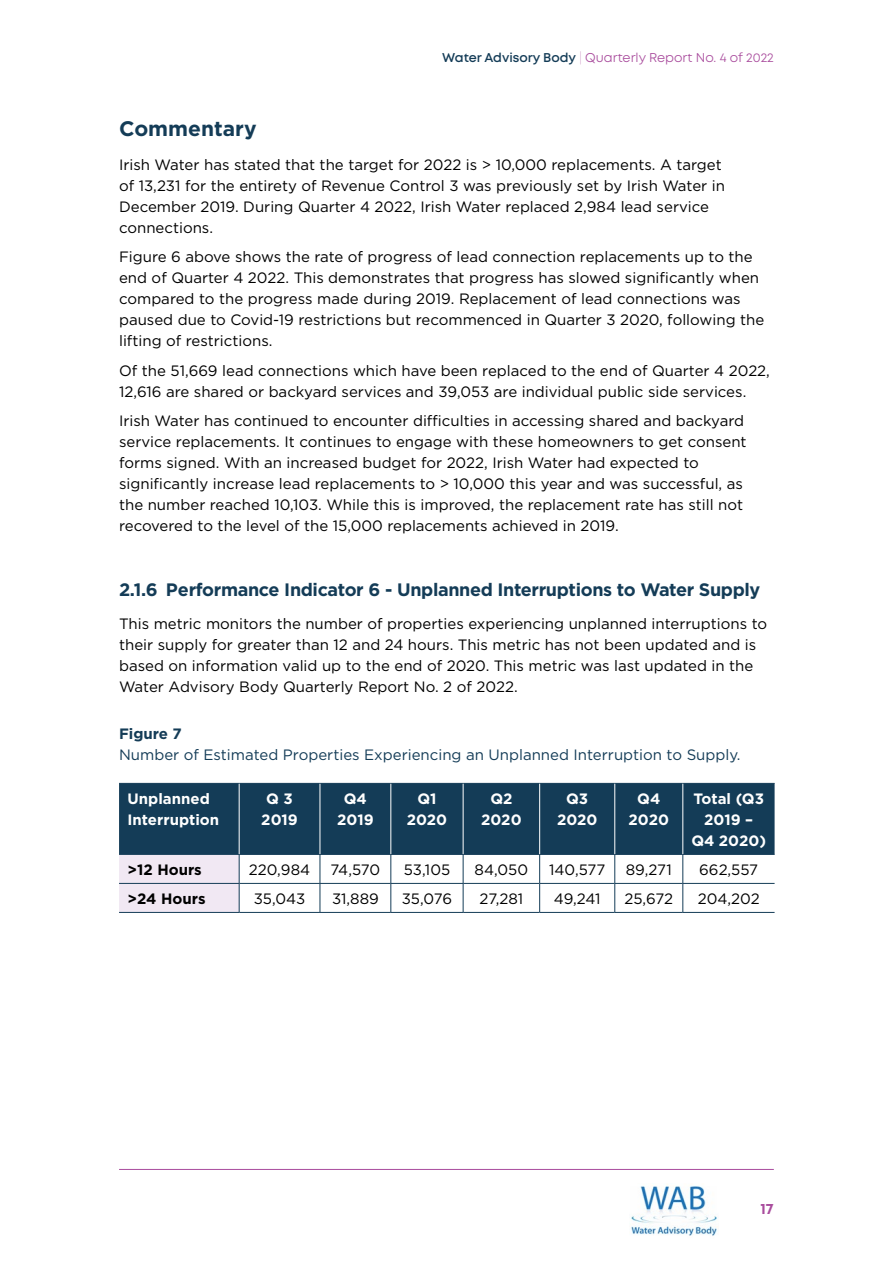
<style>
.page{position:relative;width:893px;height:1263px;background:#fff}
.page>*{position:absolute;margin:0;border:0;box-sizing:border-box;transform-origin:0 0}
.WAB_Heading_2{font:700 21px "Gotham";color:#143c57}
.WAB_heading_3{font:700 18px "Gotham";letter-spacing:-.02em;color:#143c57}
.WAB_body{font:15px/21px "Gotham";color:#000}
.WAB_Heading_2-2{font:15px/21px "Gotham";color:#143c57}
.WAB_body-2{font:700 15px/21px "Gotham";color:#fff;text-align:center}
.WAB_body-3{font:700 15px "Gotham";color:#000}
.t1{font:700 15px "Mont";color:#a94c9d}
.t2{font:12.75px "Mont";color:#a94c9d}
.s1{font-weight:600;color:#143c57}
.s2{font-weight:100}
.s3{font-weight:700}
</style>
<div class="page">
<hr style="left:119px;top:1169px;width:655px;height:1px;background:#a94c9d">
<img style="left:631px;top:1184px;width:87px;height:52px">
<div style="left:119px;top:784px;width:656px;height:70px;background:#143c57"></div>
<hr style="left:119px;top:783px;width:120px;height:1px;background:#143c57">
<hr style="left:239px;top:783px;width:81px;height:1px;background:#143c57">
<hr style="left:320px;top:783px;width:71px;height:1px;background:#143c57">
<hr style="left:391px;top:783px;width:72px;height:1px;background:#143c57">
<hr style="left:463px;top:783px;width:77px;height:1px;background:#143c57">
<hr style="left:540px;top:783px;width:75px;height:1px;background:#143c57">
<hr style="left:615px;top:783px;width:68px;height:1px;background:#143c57">
<hr style="left:683px;top:783px;width:92px;height:1px;background:#143c57">
<hr style="left:239px;top:854px;width:81px;height:1px;background:#143c57">
<hr style="left:320px;top:854px;width:71px;height:1px;background:#143c57">
<hr style="left:391px;top:854px;width:72px;height:1px;background:#143c57">
<hr style="left:463px;top:854px;width:77px;height:1px;background:#143c57">
<hr style="left:540px;top:854px;width:75px;height:1px;background:#143c57">
<hr style="left:615px;top:854px;width:68px;height:1px;background:#143c57">
<hr style="left:683px;top:854px;width:92px;height:1px;background:#143c57">
<hr style="left:239px;top:883px;width:81px;height:1px;background:#143c57">
<svg style="left:119px;top:854px;width:121px;height:58px;background:#e7e0ec"></svg>
<hr style="left:320px;top:883px;width:71px;height:1px;background:#143c57">
<svg style="left:320px;top:855px;width:1px;height:57px"></svg>
<hr style="left:391px;top:883px;width:72px;height:1px;background:#143c57">
<svg style="left:390px;top:855px;width:1px;height:57px"></svg>
<hr style="left:463px;top:883px;width:77px;height:1px;background:#143c57">
<svg style="left:463px;top:855px;width:1px;height:57px"></svg>
<hr style="left:540px;top:883px;width:75px;height:1px;background:#143c57">
<svg style="left:539px;top:855px;width:1px;height:57px"></svg>
<hr style="left:615px;top:883px;width:68px;height:1px;background:#143c57">
<svg style="left:614px;top:855px;width:1px;height:57px"></svg>
<hr style="left:683px;top:883px;width:92px;height:1px;background:#143c57">
<svg style="left:682px;top:855px;width:1px;height:57px"></svg>
<hr style="left:119px;top:912px;width:120px;height:1px;background:#143c57">
<hr style="left:239px;top:912px;width:81px;height:1px;background:#143c57">
<hr style="left:320px;top:912px;width:71px;height:1px;background:#143c57">
<hr style="left:391px;top:912px;width:72px;height:1px;background:#143c57">
<hr style="left:463px;top:912px;width:77px;height:1px;background:#143c57">
<hr style="left:540px;top:912px;width:75px;height:1px;background:#143c57">
<hr style="left:615px;top:912px;width:68px;height:1px;background:#143c57">
<hr style="left:683px;top:912px;width:92px;height:1px;background:#143c57">
<hr style="left:239px;top:784px;width:1px;height:70px;background:#fff">
<hr style="left:320px;top:784px;width:1px;height:70px;background:#fff">
<hr style="left:390px;top:784px;width:1px;height:70px;background:#fff">
<hr style="left:463px;top:784px;width:1px;height:70px;background:#fff">
<hr style="left:539px;top:784px;width:1px;height:70px;background:#fff">
<hr style="left:614px;top:784px;width:1px;height:70px;background:#fff">
<hr style="left:682px;top:784px;width:1px;height:70px;background:#fff">
<p class="t2" style="left:442px;top:49px;width:333px"><span class="s1">Water Advisory Body</span> <span class="s2">|</span> Quarterly Report No. 4 of 2022</p>
<p class="WAB_Heading_2" style="left:119px;top:114px;width:139px">Commentary</p>
<p class="WAB_body" style="left:119px;top:153px;width:607px">Irish Water has stated that the target for 2022 is &gt; 10,000 replacements. A target of 13,231 for the entirety of Revenue Control 3 was previously set by Irish Water in December 2019. During Quarter 4 2022, Irish Water replaced 2,984 lead service connections.</p>
<p class="WAB_body" style="left:119px;top:246px;width:647px">Figure 6 above shows the rate of progress of lead connection replacements up to the end of Quarter 4 2022. This demonstrates that progress has slowed significantly when compared to the progress made during 2019. Replacement of lead connections was paused due to Covid-19 restrictions but recommenced in Quarter 3 2020, following the lifting of restrictions.</p>
<p class="WAB_body" style="left:119px;top:359px;width:652px">Of the 51,669 lead connections which have been replaced to the end of Quarter 4 2022,<br>12,616 are shared or backyard services and 39,053 are individual public side services.</p>
<p class="WAB_body" style="left:119px;top:410px;width:629px">Irish Water has continued to encounter difficulties in accessing shared and backyard service replacements. It continues to engage with these homeowners to get consent forms signed. With an increased budget for 2022, Irish Water had expected to significantly increase lead replacements to &gt; 10,000 this year and was successful, as the number reached 10,103. While this is improved, the replacement rate has still not recovered to the level of the 15,000 replacements achieved in 2019.</p>
<p class="WAB_heading_3" style="left:119px;top:578px;width:643px">2.1.6 Performance Indicator 6 - Unplanned Interruptions to Water Supply</p>
<p class="WAB_body" style="left:119px;top:613px;width:650px">This metric monitors the number of properties experiencing unplanned interruptions to their supply for greater than 12 and 24 hours. This metric has not been updated and is based on information valid up to the end of 2020. This metric was last updated in the Water Advisory Body Quarterly Report No. 2 of 2022.</p>
<p class="WAB_Heading_2-2" style="left:119px;top:723px;width:623px"><span class="s3">Figure 7<br></span>Number of Estimated Properties Experiencing an Unplanned Interruption to Supply.</p>
<p class="WAB_body-2" style="left:128px;top:788px;width:93px;text-align:left">Unplanned<br>Interruption</p>
<p class="WAB_body-2" style="left:261px;top:788px;width:38px">Q 3<br>2019</p>
<p class="WAB_body-2" style="left:337px;top:788px;width:38px">Q4<br>2019</p>
<p class="WAB_body-2" style="left:407px;top:788px;width:42px">Q1<br>2020</p>
<p class="WAB_body-2" style="left:481px;top:788px;width:42px">Q2<br>2020</p>
<p class="WAB_body-2" style="left:557px;top:788px;width:42px">Q3<br>2020</p>
<p class="WAB_body-2" style="left:629px;top:788px;width:42px">Q4<br>2020</p>
<p class="WAB_body-2" style="left:691px;top:788px;width:76px">Total (Q3<br>2019 –<br>Q4 2020)</p>
<p class="WAB_body-3" style="left:128px;top:860px;width:76px">&gt;12 Hours</p>
<p class="WAB_body" style="left:249px;top:859px;width:63px">220,984</p>
<p class="WAB_body" style="left:331px;top:859px;width:51px">74,570</p>
<p class="WAB_body" style="left:404px;top:859px;width:48px">53,105</p>
<p class="WAB_body" style="left:475px;top:859px;width:55px">84,050</p>
<p class="WAB_body" style="left:549px;top:859px;width:58px">140,577</p>
<p class="WAB_body" style="left:626px;top:859px;width:47px">89,271</p>
<p class="WAB_body" style="left:699px;top:859px;width:60px">662,557</p>
<p class="WAB_body-3" style="left:128px;top:889px;width:80px">&gt;24 Hours</p>
<p class="WAB_body" style="left:254px;top:888px;width:53px">35,043</p>
<p class="WAB_body" style="left:332px;top:888px;width:48px">31,889</p>
<p class="WAB_body" style="left:402px;top:888px;width:52px">35,076</p>
<p class="WAB_body" style="left:479px;top:888px;width:45px">27,281</p>
<p class="WAB_body" style="left:554px;top:888px;width:48px">49,241</p>
<p class="WAB_body" style="left:624px;top:888px;width:50px">25,672</p>
<p class="WAB_body" style="left:698px;top:888px;width:63px">204,202</p>
<p class="t1" style="left:760px;top:1199px;width:15px">17</p>
</div>
